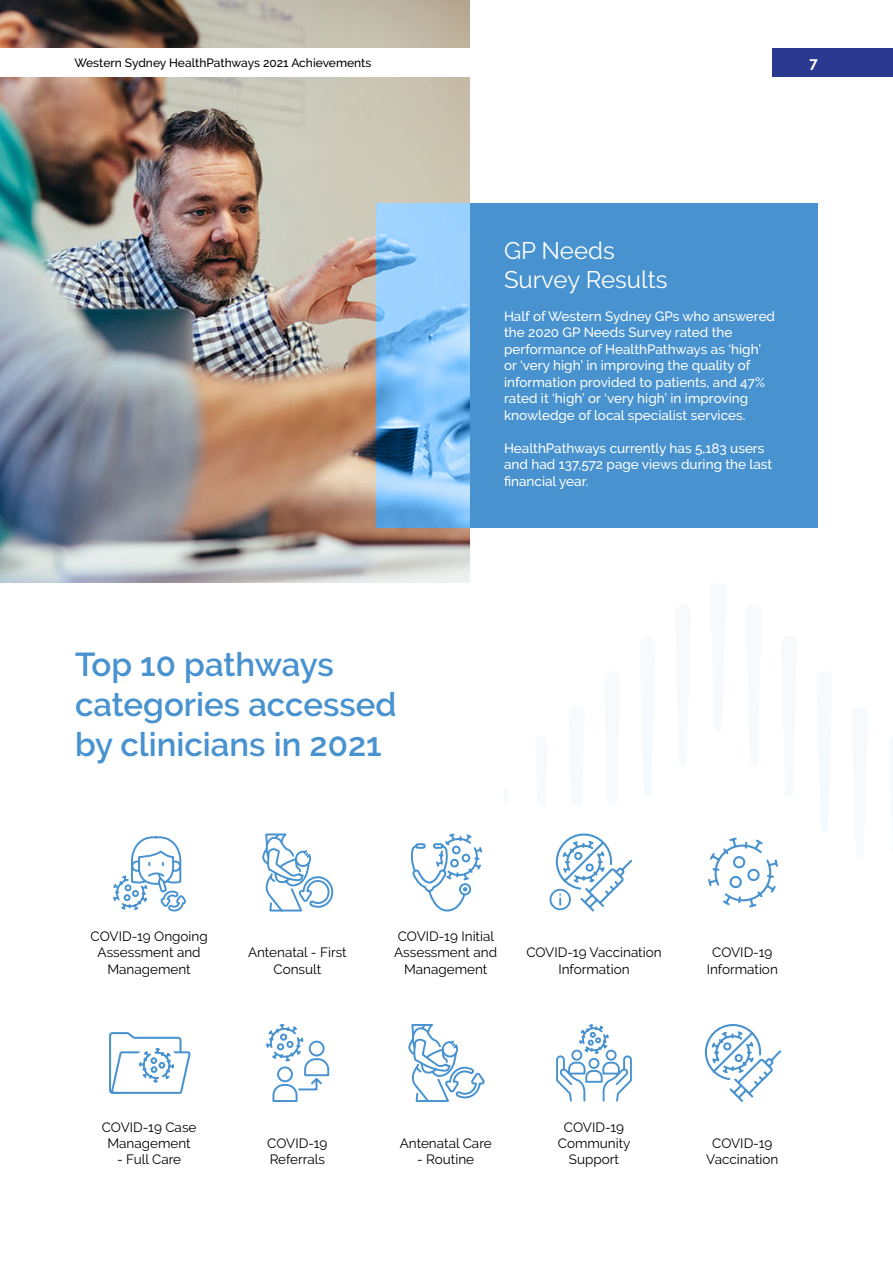
<style>
.page{position:relative;width:893px;height:1263px;background:#fff}
.page>*{position:absolute;margin:0;border:0;box-sizing:border-box;transform-origin:0 0}
.t1{font:600 33px/39.6px "Raleway";color:#4792cf}
.t2{font:24px/28.8px "Raleway";color:#fff}
.t3{font:700 15px "Raleway";color:#fff}
.t4{font:500 13.5px/16.5px "Raleway";color:#fff}
.t5{font:13.5px/16.2px "Raleway";color:#000;text-align:center}
.t6{font:500 12px "Raleway";color:#000}
</style>
<div class="page">
<div style="left:773px;top:49px;width:120px;height:28px;background:#2b3990"></div>
<img style="left:0;top:0;width:469px;height:583px">
<svg style="left:376px;top:203px;width:442px;height:324px;background:#549bd6"></svg>
<div style="left:0;top:49px;width:759px;height:28px;background:#fff"></div>
<svg style="left:113px;top:836px;width:73px;height:75px"></svg>
<svg style="left:550px;top:890px;width:20px;height:19px"></svg>
<div style="left:550px;top:889px;width:21px;height:21px;border:2px solid #4792cf;border-radius:50%"></div>
<svg style="left:556px;top:833px;width:76px;height:78px"></svg>
<svg style="left:262px;top:833px;width:71px;height:78px"></svg>
<svg style="left:411px;top:833px;width:71px;height:78px"></svg>
<svg style="left:109px;top:1032px;width:82px;height:62px"></svg>
<svg style="left:705px;top:1024px;width:76px;height:78px"></svg>
<svg style="left:409px;top:1024px;width:76px;height:78px"></svg>
<svg style="left:556px;top:1024px;width:76px;height:78px"></svg>
<svg style="left:266px;top:1024px;width:63px;height:78px"></svg>
<svg style="left:708px;top:837px;width:70px;height:70px"></svg>
<p class="t6" style="left:74px;top:56px;width:298px">Western Sydney HealthPathways 2021 Achievements</p>
<p class="t3" style="left:809px;top:54px;width:10px">7</p>
<h1 class="t1" style="left:75px;top:645px;width:323px">Top 10 pathways categories accessed by clinicians in 2021</h1>
<h2 class="t2" style="left:504px;top:236px;width:165px">GP Needs<br>Survey Results</h2>
<p class="t4" style="left:504px;top:308px;width:273px">Half of Western Sydney GPs who answered the 2020 GP Needs Survey rated the performance of HealthPathways as ‘high’ or ‘very high’ in improving the quality of information provided to patients, and 47% rated it ‘high’ or ‘very high’ in improving knowledge of local specialist services.</p>
<p class="t4" style="left:504px;top:439px;width:270px">HealthPathways currently has 5,183 users and had 137,572 page views during the last financial year.</p>
<p class="t5" style="left:91px;top:928px;width:119px">COVID-19 Ongoing<br>Assessment and<br>Management</p>
<p class="t5" style="left:248px;top:944px;width:100px">Antenatal - First<br>Consult</p>
<p class="t5" style="left:394px;top:928px;width:104px">COVID-19 Initial<br>Assessment and<br>Management</p>
<p class="t5" style="left:526px;top:944px;width:137px">COVID-19 Vaccination<br>Information</p>
<p class="t5" style="left:707px;top:944px;width:73px">COVID-19<br>Information</p>
<p class="t5" style="left:102px;top:1119px;width:96px">COVID-19 Case<br>Management</p>
<p class="t5" style="left:117px;top:1151px;width:65px">- Full Care</p>
<p class="t5" style="left:267px;top:1135px;width:62px;text-align:left">COVID-19<br>Referrals</p>
<p class="t5" style="left:400px;top:1135px;width:93px">Antenatal Care</p>
<p class="t5" style="left:417px;top:1151px;width:59px">- Routine</p>
<p class="t5" style="left:558px;top:1119px;width:74px">COVID-19<br>Community<br>Support</p>
<p class="t5" style="left:706px;top:1135px;width:74px">COVID-19<br>Vaccination</p>
</div>
